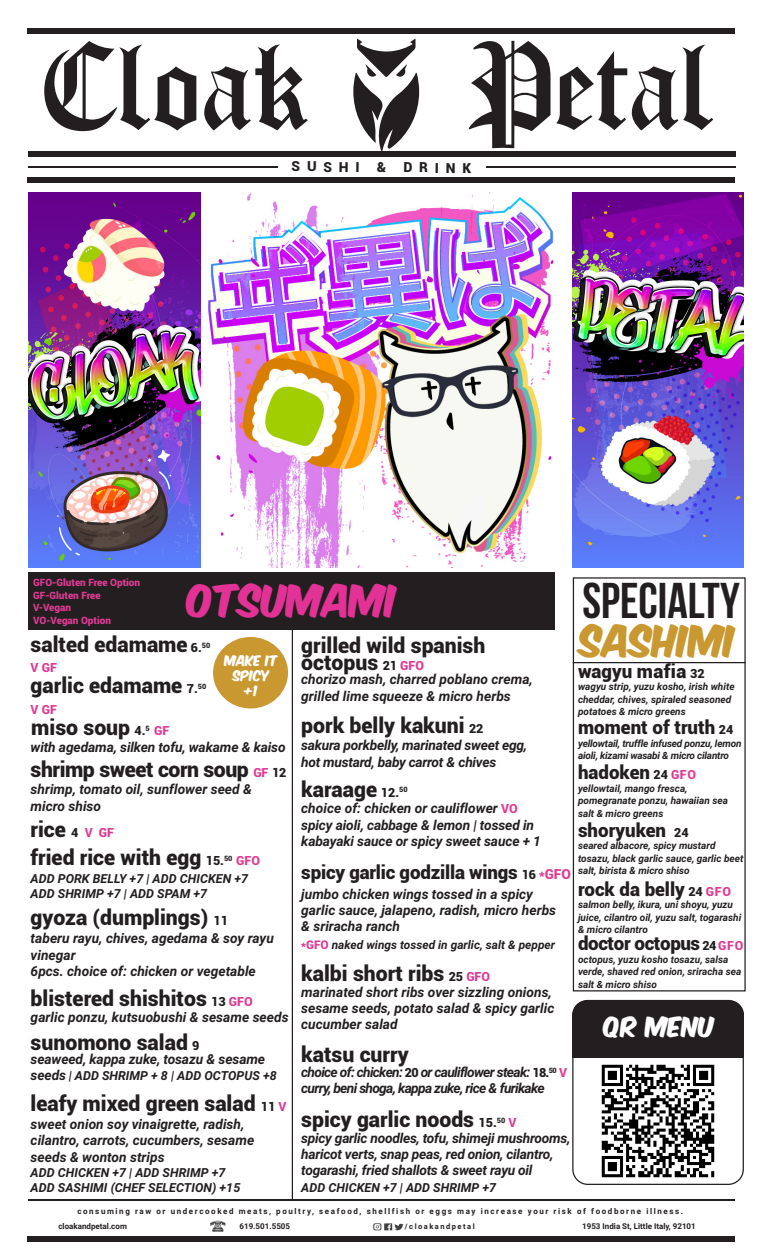
<style>
.page{position:relative;width:765px;height:1260px;background:#fff}
.page>*{position:absolute;margin:0;border:0;box-sizing:border-box;transform-origin:0 0}
.t1{font:700 50px "Bebas Neue";color:#231f20}
.t2{font:38.12px "Komika Title Axis";color:#e23295}
.t3{font:37.5px "Komika Title Axis";color:#c99831}
.t4{font:23.75px "Komika Title Axis";color:#fff}
.t5{font:900 21.25px "Roboto";color:#231f20}
.t6{font:900 21.25px "Roboto";letter-spacing:-.02em;color:#231f20}
.t7{font:900 18.75px "Roboto";color:#231f20}
.t8{font:900 18.75px "Roboto";letter-spacing:-.02em;color:#231f20}
.t9{font:italic 700 13.75px/16.5px "Roboto";color:#231f20}
.t10{font:italic 700 13.75px/16.2px "Roboto";letter-spacing:-.02em;color:#231f20}
.t11{font:italic 700 13.75px "Roboto";letter-spacing:-.05em;color:#231f20}
.t12{font:900 13.75px "Roboto";color:#231f20}
.t13{font:italic 700 12.5px "Roboto";color:#231f20}
.t14{font:12.5px/15px "Komika Title Axis";color:#fff;text-align:center}
.t15{font:900 12.5px "Roboto";color:#e03b94}
.t16{font:italic 700 11.88px "Roboto";color:#231f20}
.t17{font:italic 700 10px/12.5px "Roboto";color:#231f20}
.t18{font:italic 700 10px/12.5px "Roboto";letter-spacing:-.02em;color:#231f20}
.t19{font:900 10px "Roboto";color:#e03b94}
.t20{font:700 8px "Roboto";letter-spacing:.2em;color:#231f20}
.t21{font:700 8px "Roboto";color:#231f20}
.t22{font:700 7.5px "Roboto";letter-spacing:.2em;color:#231f20}
.s1{font-size:12.5px}
.s2{font-size:12.5px;color:#e03b94}
.s3{font-weight:900;font-style:normal;font-size:12.5px;color:#e03b94}
.s4{font-size:13.75px;color:#e03b94}
.s5{font-weight:900;font-style:normal;color:#e03b94}
.s6{font-weight:900;font-style:normal;font-size:12.5px}
.s7{font-size:13.75px}
</style>
<div class="page">
<svg style="left:469px;top:41px;width:244px;height:107px"></svg>
<svg style="left:44px;top:41px;width:264px;height:90px"></svg>
<svg style="left:353px;top:39px;width:66px;height:112px"></svg>
<div style="left:28px;top:28px;width:707px;height:6px;background:#231f20"></div>
<svg style="left:210px;top:1221px;width:16px;height:11px"></svg>
<svg style="left:373px;top:1223px;width:31px;height:7px"></svg>
<div style="left:28px;top:151px;width:708px;height:6px;background:#231f20"></div>
<hr style="left:28px;top:166px;width:250px;height:2px;background:#231f20">
<hr style="left:487px;top:166px;width:249px;height:2px;background:#231f20">
<div style="left:28px;top:177px;width:707px;height:5px;background:#231f20"></div>
<div style="left:572px;top:1014px;width:172px;height:44px;background:#231f20"></div>
<div style="left:572px;top:1000px;width:172px;height:29px;background:#231f20;border-radius:14px"></div>
<div style="left:213px;top:637px;width:75px;height:72px;background:#c99831;border-radius:50%"></div>
<img style="left:28px;top:192px;width:172px;height:376px">
<img style="left:208px;top:192px;width:346px;height:376px">
<img style="left:572px;top:192px;width:172px;height:376px">
<div style="left:28px;top:573px;width:527px;height:57px;background:#231f20"></div>
<div style="left:572px;top:1000px;width:172px;height:185px;border:1px solid #231f20;border-radius:15px"></div>
<hr style="left:28px;top:1200px;width:707px;height:1px;background:#231f20">
<div style="left:28px;top:1236px;width:707px;height:6px;background:#231f20"></div>
<hr style="left:292px;top:619px;width:1px;height:581px;background:#231f20">
<img style="left:602px;top:1065px;width:112px;height:112px">
<div style="left:573px;top:577px;width:173px;height:414px;border:1px solid #231f20"></div>
<hr style="left:573px;top:662px;width:173px;height:1px;background:#231f20">
<p class="t12" style="left:292px;top:156px;width:181px;rotate:1deg">SUSHI &amp; DRINK</p>
<p class="t19" style="left:33px;top:575px;width:109px">GFO-Gluten Free Option</p>
<p class="t19" style="left:33px;top:588px;width:69px">GF-Gluten Free</p>
<p class="t19" style="left:33px;top:600px;width:39px">V-Vegan</p>
<p class="t19" style="left:33px;top:613px;width:79px">VO-Vegan Option</p>
<p class="t2" style="left:187px;top:581px;width:212px">OTSUMAMI</p>
<p class="t1" style="left:582px;top:574px;width:159px">SPECIALTY</p>
<p class="t3" style="left:581px;top:622px;width:157px">SASHIMI</p>
<p class="t7" style="left:578px;top:658px;width:128px">wagyu mafia <span class="s1">32</span></p>
<p class="t17" style="left:578px;top:680px;width:158px">wagyu strip, yuzu kosho, irish white cheddar, chives, spiraled seasoned potatoes &amp; micro greens</p>
<p class="t5" style="left:31px;top:630px;width:181px">salted edamame <span class="s1">6.</span><sup>50</sup></p>
<p class="t15" style="left:31px;top:659px;width:28px">V GF</p>
<p class="t5" style="left:31px;top:670px;width:177px">garlic edamame <span class="s1">7.</span><sup>50</sup></p>
<p class="t15" style="left:31px;top:701px;width:28px">V GF</p>
<p class="t5" style="left:301px;top:630px;width:186px">grilled wild spanish</p>
<p class="t5" style="left:301px;top:648px;width:124px">octopus <span class="s1">21</span> <span class="s2">GFO</span></p>
<p class="t9" style="left:301px;top:671px;width:233px">chorizo mash, charred poblano crema, grilled lime squeeze &amp; micro herbs</p>
<p class="t14" style="left:225px;top:655px;width:54px">MAKE IT<br>SPICY +1</p>
<p class="t5" style="left:301px;top:711px;width:184px">pork belly kakuni <span class="s1">22</span></p>
<p class="t10" style="left:301px;top:737px;width:227px">sakura porkbelly, marinated sweet egg, hot mustard, baby carrot &amp; chives</p>
<p class="t5" style="left:31px;top:712px;width:140px">miso soup <span class="s1">4.</span><sup>5</sup> <span class="s2">GF</span></p>
<p class="t9" style="left:31px;top:739px;width:257px">with agedama, silken tofu, wakame &amp; kaiso</p>
<p class="t7" style="left:578px;top:714px;width:157px">moment of truth <span class="s1">24</span></p>
<p class="t18" style="left:578px;top:737px;width:165px">yellowtail, truffle infused ponzu, lemon aioli, kizami wasabi &amp; micro cilantro</p>
<p class="t7" style="left:578px;top:759px;width:120px">hadoken <span class="s1">24</span> <span class="s2">GFO</span></p>
<p class="t17" style="left:578px;top:781px;width:151px">yellowtail, mango fresca, pomegranate ponzu, hawaiian sea salt &amp; micro greens</p>
<p class="t7" style="left:578px;top:817px;width:112px">shoryuken <span class="s1">24</span></p>
<p class="t17" style="left:578px;top:839px;width:167px">seared albacore, spicy mustard tosazu, black garlic sauce, garlic beet salt, birista &amp; micro shiso</p>
<p class="t7" style="left:578px;top:876px;width:155px">rock da belly <span class="s1">24</span> <span class="s2">GFO</span></p>
<p class="t17" style="left:578px;top:898px;width:165px">salmon belly, ikura, uni shoyu, yuzu juice, cilantro oil, yuzu salt, togarashi &amp; micro cilantro</p>
<p class="t8" style="left:578px;top:930px;width:167px">doctor octopus <span class="s1">24</span> <span class="s2">GFO</span></p>
<p class="t17" style="left:578px;top:953px;width:165px">octopus, yuzu kosho tosazu, salsa verde, shaved red onion, sriracha sea salt &amp; micro shiso</p>
<p class="t6" style="left:31px;top:755px;width:257px">shrimp sweet corn soup <span class="s2">GF</span> <span class="s1">12</span></p>
<p class="t9" style="left:31px;top:781px;width:223px">shrimp, tomato oil, sunflower seed &amp; micro shiso</p>
<p class="t5" style="left:301px;top:774px;width:108px">karaage <span class="s1">12.</span><sup>50</sup></p>
<p class="t9" style="left:301px;top:800px;width:218px">choice of: chicken or cauliflower <span class="s3">VO</span></p>
<p class="t9" style="left:301px;top:816px;width:241px">spicy aioli, cabbage &amp; lemon | tossed in kabayaki sauce or spicy sweet sauce + 1</p>
<p class="t5" style="left:31px;top:815px;width:85px">rice <span class="s1">4</span> <span class="s2">V GF</span></p>
<p class="t5" style="left:31px;top:842px;width:231px">fried rice with egg <span class="s1">15.</span><sup>50</sup> <span class="s2">GFO</span></p>
<p class="t13" style="left:31px;top:870px;width:219px">ADD PORK BELLY +7 | ADD CHICKEN +7</p>
<p class="t13" style="left:31px;top:885px;width:178px">ADD SHRIMP +7 | ADD SPAM +7</p>
<p class="t7" style="left:301px;top:859px;width:271px">spicy garlic godzilla wings <span class="s1">16</span> <span class="s4">*GFO</span></p>
<p class="t9" style="left:301px;top:885px;width:256px">jumbo chicken wings tossed in a spicy garlic sauce, jalapeno, radish, micro herbs &amp; sriracha ranch</p>
<p class="t16" style="left:301px;top:936px;width:255px"><span class="s5">*GFO</span> naked wings tossed in garlic, salt &amp; pepper</p>
<p class="t5" style="left:31px;top:902px;width:199px">gyoza (dumplings) <span class="s1">11</span></p>
<p class="t9" style="left:31px;top:930px;width:245px">taberu rayu, chives, agedama &amp; soy rayu vinegar</p>
<p class="t9" style="left:31px;top:963px;width:227px">6pcs. choice of: chicken or vegetable</p>
<p class="t5" style="left:301px;top:959px;width:190px">kalbi short ribs <span class="s1">25</span> <span class="s2">GFO</span></p>
<p class="t9" style="left:301px;top:983px;width:255px">marinated short ribs over sizzling onions, sesame seeds, potato salad &amp; spicy garlic cucumber salad</p>
<p class="t5" style="left:301px;top:1039px;width:109px">katsu curry</p>
<p class="t11" style="left:301px;top:1063px;width:267px">choice of: chicken: <span class="s6">20</span> or cauliflower steak: <span class="s6">18.</span><sup>50</sup> <span class="s3">V</span></p>
<p class="t11" style="left:301px;top:1079px;width:245px">curry, beni shoga, kappa zuke, rice &amp; furikake</p>
<p class="t5" style="left:31px;top:983px;width:224px">blistered shishitos <span class="s1">13</span> <span class="s2">GFO</span></p>
<p class="t9" style="left:31px;top:1008px;width:260px">garlic ponzu, kutsuobushi &amp; sesame seeds</p>
<p class="t4" style="left:604px;top:1015px;width:112px">QR MENU</p>
<p class="t5" style="left:31px;top:1027px;width:170px">sunomono salad <span class="s1">9</span></p>
<p class="t9" style="left:31px;top:1050px;width:236px">seaweed, kappa zuke, tosazu &amp; sesame</p>
<p class="t13" style="left:31px;top:1067px;width:248px"><span class="s7">seeds</span> | ADD SHRIMP + 8 | ADD OCTOPUS +8</p>
<p class="t5" style="left:31px;top:1088px;width:257px">leafy mixed green salad <span class="s1">11</span> <span class="s2">V</span></p>
<p class="t9" style="left:31px;top:1115px;width:225px">sweet onion soy vinaigrette, radish, cilantro, carrots, cucumbers, sesame seeds &amp; wonton strips</p>
<p class="t13" style="left:31px;top:1164px;width:196px">ADD CHICKEN +7 | ADD SHRIMP +7</p>
<p class="t13" style="left:31px;top:1179px;width:211px">ADD SASHIMI (CHEF SELECTION) +15</p>
<p class="t5" style="left:301px;top:1105px;width:217px">spicy garlic noods <span class="s1">15.</span><sup>50</sup> <span class="s2">V</span></p>
<p class="t10" style="left:301px;top:1129px;width:271px">spicy garlic noodles, tofu, shimeji mushrooms, haricot verts, snap peas, red onion, cilantro, togarashi, fried shallots &amp; sweet rayu oil</p>
<p class="t13" style="left:301px;top:1178px;width:196px">ADD CHICKEN +7 | ADD SHRIMP +7</p>
<p class="t20" style="left:77px;top:1205px;width:607px">consuming raw or undercooked meats, poultry, seafood, shellfish or eggs may increase your risk of foodborne illness.</p>
<p class="t21" style="left:58px;top:1221px;width:70px">cloakandpetal.com</p>
<p class="t21" style="left:240px;top:1221px;width:52px">619.501.5505</p>
<p class="t22" style="left:405px;top:1221px;width:71px">/cloakandpetal</p>
<p class="t21" style="left:582px;top:1221px;width:115px">1953 India St, Little Italy, 92101</p>
</div>
